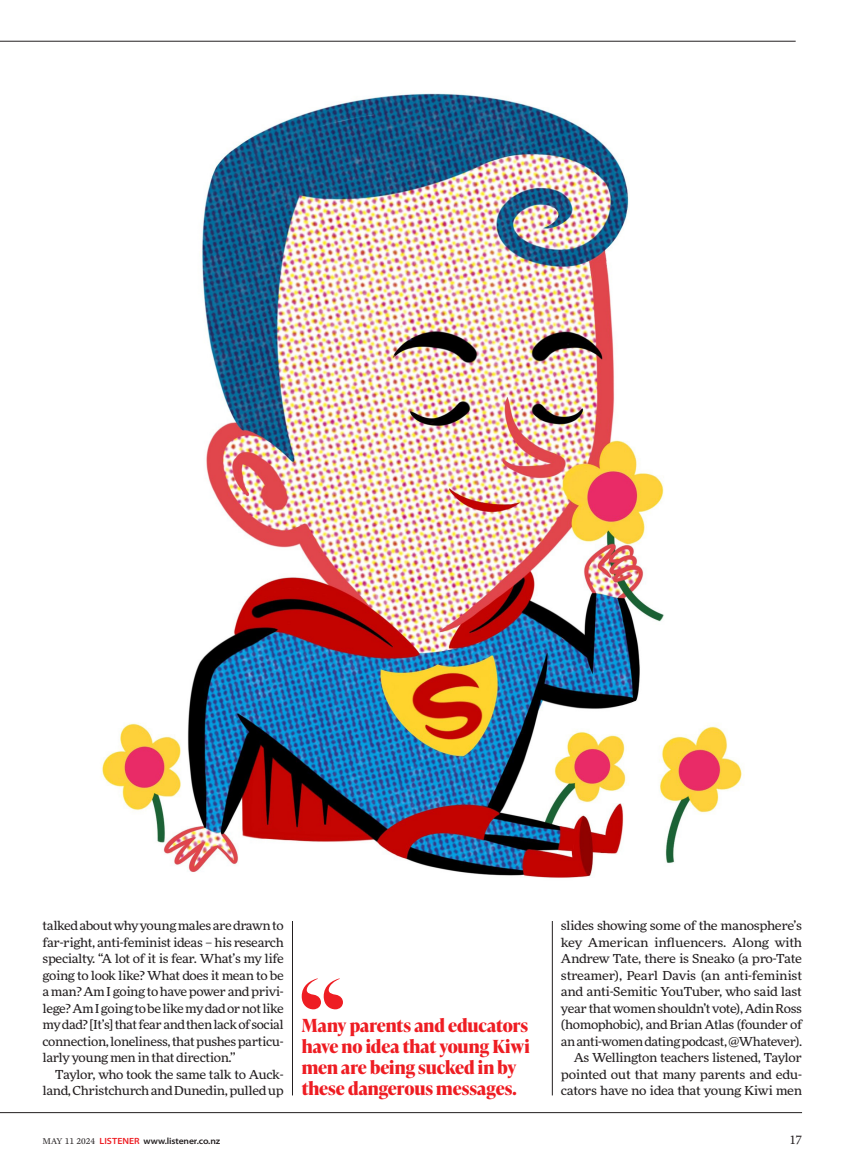
<style>
.page{position:relative;width:851px;height:1170px;background:#fff}
.page>*{position:absolute;margin:0;border:0;box-sizing:border-box;transform-origin:0 0}
.Breakout_Feat{font:700 18px/21px "Ivy Presto Headline";letter-spacing:-.005em;color:#ee1d23}
.t1{font:13.5px "Mercury Text G1";color:#231f20}
.Body_Justified{font:expanded 12.3px/16.5px "More Pro";letter-spacing:-.03em;color:#231f20;text-align:justify}
.t2{font:600 semi-expanded 9px "Myriad Pro";letter-spacing:-.005em;color:#231f20}
.s1{font-family:"Mercury Text G1";font-weight:400;font-stretch:normal}
.s2{color:#ee1d23}
</style>
<div class="page">
<hr style="left:0;top:41px;width:795px;height:1px;background:#231f20">
<svg style="left:302px;top:978px;width:41px;height:31px"></svg>
<hr style="left:0;top:1112px;width:801px;height:1px;background:#231f20">
<hr style="left:292px;top:920px;width:1px;height:175px;background:#231f20">
<hr style="left:552px;top:920px;width:1px;height:175px;background:#231f20">
<img style="left:54px;top:40px;width:736px;height:838px">
<p class="Body_Justified" style="left:43px;top:916px;width:243px">talked about why young males are drawn to far-right, anti-feminist ideas – his research specialty. “A lot of it is fear. What’s my life going to look like? What does it mean to be a man? Am I going to have power and privi&shy;lege? Am I going to be like my dad or not like my dad? [It’s] that fear and then lack of social connection, loneliness, that pushes particu&shy;larly young men in that direction.’’</p>
<p class="Body_Justified" style="left:43px;top:1065px;width:242px;text-align:right">Taylor, who took the same talk to Auck&shy;land, Christchurch and Dunedin, pulled up</p>
<p class="Breakout_Feat" style="left:302px;top:1014px;width:229px">Many parents and educators have no idea that young Kiwi men are being sucked in by these dangerous messages.</p>
<p class="Body_Justified" style="left:561px;top:916px;width:243px">slides showing some of the manosphere’s key American influencers. Along with Andrew Tate, there is Sneako (a pro-Tate streamer), Pearl Davis (an anti-feminist and anti-Semitic YouTuber, who said last year that women shouldn’t vote), Adin Ross (homophobic), and Brian Atlas (founder of an anti-women dating podcast, @Whatever).</p>
<p class="Body_Justified" style="left:561px;top:1048px;width:243px;text-indent:13px">As Wellington teachers listened, Taylor pointed out that many parents and edu&shy;cators have no idea that young Kiwi men</p>
<p class="t2" style="left:43px;top:1136px;width:179px"><span class="s1">MAY 11 2024</span> <span class="s2">LISTENER</span> www.listener.co.nz</p>
<p class="t1" style="left:790px;top:1130px;width:13px">17</p>
</div>
